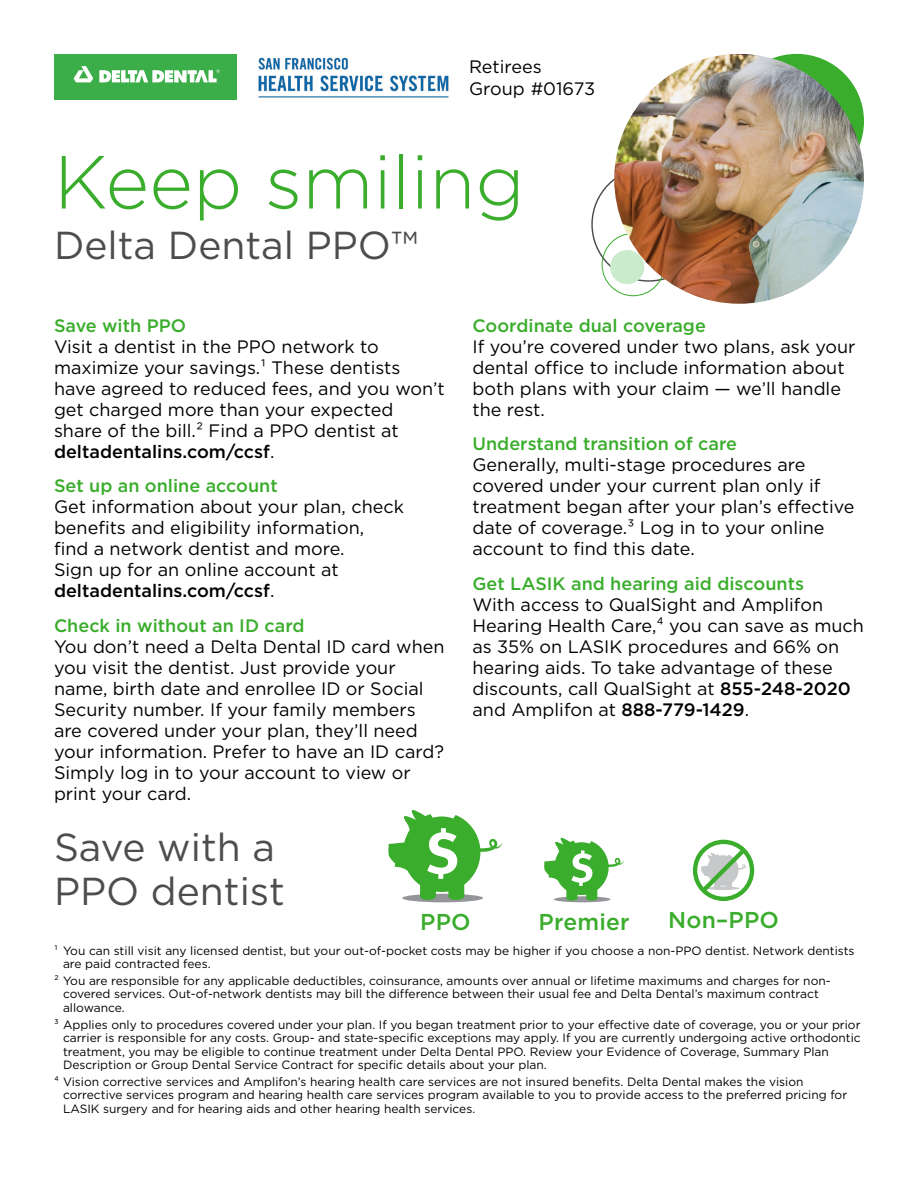
<style>
.page{position:relative;width:918px;height:1188px;background:#fff}
.page>*{position:absolute;margin:0;border:0;box-sizing:border-box;transform-origin:0 0}
.t1{font:300 75px "Gotham";color:#3aad2c}
.t2{font:39px/43.5px "Gotham";color:#4d4d4f}
.t3{font:500 22.95px "Gotham";letter-spacing:.01em;color:#3aad2c}
.t4{font:18px/21px "Gotham";color:#000}
.t5{font:500 18px "Gotham";color:#3aad2c}
.t6{font:12px/13.5px "Gotham";color:#000}
.s1{font-weight:500}
</style>
<div class="page">
<div style="left:54px;top:54px;width:182px;height:45px;background:#3cae49"></div>
<svg style="left:74px;top:66px;width:146px;height:17px"></svg>
<img style="left:258px;top:57px;width:191px;height:41px">
<div style="left:729px;top:54px;width:135px;height:135px;background:#3aad2c;border-radius:50%"></div>
<div style="left:610px;top:250px;width:34px;height:34px;background:#caebcc;border-radius:50%"></div>
<img style="left:614px;top:54px;width:250px;height:250px;border-radius:125px">
<div style="left:402px;top:894px;width:81px;height:8px;background:#939598;border-radius:50%"></div>
<svg style="left:388px;top:810px;width:115px;height:90px"></svg>
<div style="left:554px;top:896px;width:57px;height:6px;background:#939598;border-radius:50%"></div>
<svg style="left:544px;top:837px;width:80px;height:64px"></svg>
<svg style="left:698px;top:844px;width:52px;height:52px"></svg>
<div style="left:693px;top:840px;width:61px;height:61px;border:4px solid #3aad2c;border-radius:50%"></div>
<p class="t4" style="left:469px;top:55px;width:128px;line-height:22.5px">Retirees<br>Group #01673</p>
<h1 class="t1" style="left:54px;top:135px;width:472px">Keep smiling</h1>
<h2 class="t2" style="left:54px;top:222px;width:365px">Delta Dental PPO™</h2>
<p class="t5" style="left:54px;top:314px;width:134px">Save with PPO</p>
<p class="t4" style="left:54px;top:335px;width:392px">Visit a dentist in the PPO network to maximize your savings.1 These dentists have agreed to reduced fees, and you won’t get charged more than your expected share of the bill.2 Find a PPO dentist at <span class="s1">deltadentalins.com/ccsf</span>.</p>
<p class="t5" style="left:54px;top:474px;width:225px">Set up an online account</p>
<p class="t4" style="left:54px;top:496px;width:351px">Get information about your plan, check benefits and eligibility information,<br>find a network dentist and more.<br>Sign up for an online account at <span class="s1">deltadentalins.com/ccsf</span>.</p>
<p class="t5" style="left:54px;top:614px;width:252px">Check in without an ID card</p>
<p class="t4" style="left:54px;top:635px;width:392px">You don’t need a Delta Dental ID card when you visit the dentist. Just provide your name, birth date and enrollee ID or Social Security number. If your family members are covered under your plan, they’ll need your information. Prefer to have an ID card?<br>Simply log in to your account to view or print your card.</p>
<h2 class="t2" style="left:54px;top:825px;width:232px">Save with a<br>PPO dentist</h2>
<p class="t5" style="left:472px;top:314px;width:235px">Coordinate dual coverage</p>
<p class="t4" style="left:472px;top:336px;width:385px">If you’re covered under two plans, ask your dental office to include information about both plans with your claim — we’ll handle the rest.</p>
<p class="t5" style="left:472px;top:432px;width:266px">Understand transition of care</p>
<p class="t4" style="left:472px;top:454px;width:384px">Generally, multi-stage procedures are covered under your current plan only if treatment began after your plan’s effective date of coverage.3 Log in to your online account to find this date.</p>
<p class="t5" style="left:472px;top:572px;width:333px">Get LASIK and hearing aid discounts</p>
<p class="t4" style="left:472px;top:594px;width:393px">With access to QualSight and Amplifon Hearing Health Care,4 you can save as much as 35% on LASIK procedures and 66% on hearing aids. To take advantage of these discounts, call QualSight at <span class="s1">855-248-2020 </span>and Amplifon at <span class="s1">888-779-1429</span>.</p>
<p class="t3" style="left:420px;top:906px;width:52px">PPO</p>
<p class="t3" style="left:539px;top:906px;width:93px">Premier</p>
<p class="t3" style="left:668px;top:905px;width:112px">Non–PPO</p>
<p class="t6" style="left:63px;top:943px;width:793px;text-indent:-9px">1 You can still visit any licensed dentist, but your out-of-pocket costs may be higher if you choose a non-PPO dentist. Network dentists are paid contracted fees.</p>
<p class="t6" style="left:63px;top:974px;width:769px;text-indent:-9px">2 You are responsible for any applicable deductibles, coinsurance, amounts over annual or lifetime maximums and charges for non&shy;covered services. Out-of-network dentists may bill the difference between their usual fee and Delta Dental’s maximum contract allowance.</p>
<p class="t6" style="left:63px;top:1017px;width:799px;text-indent:-9px">3 Applies only to procedures covered under your plan. If you began treatment prior to your effective date of coverage, you or your prior carrier is responsible for any costs. Group- and state-specific exceptions may apply. If you are currently undergoing active orthodontic treatment, you may be eligible to continue treatment under Delta Dental PPO. Review your Evidence of Coverage, Summary Plan Description or Group Dental Service Contract for specific details about your plan.</p>
<p class="t6" style="left:63px;top:1075px;width:786px;text-indent:-9px">4 Vision corrective services and Amplifon’s hearing health care services are not insured benefits. Delta Dental makes the vision corrective services program and hearing health care services program available to you to provide access to the preferred pricing for<br>LASIK surgery and for hearing aids and other hearing health services.</p>
</div>
